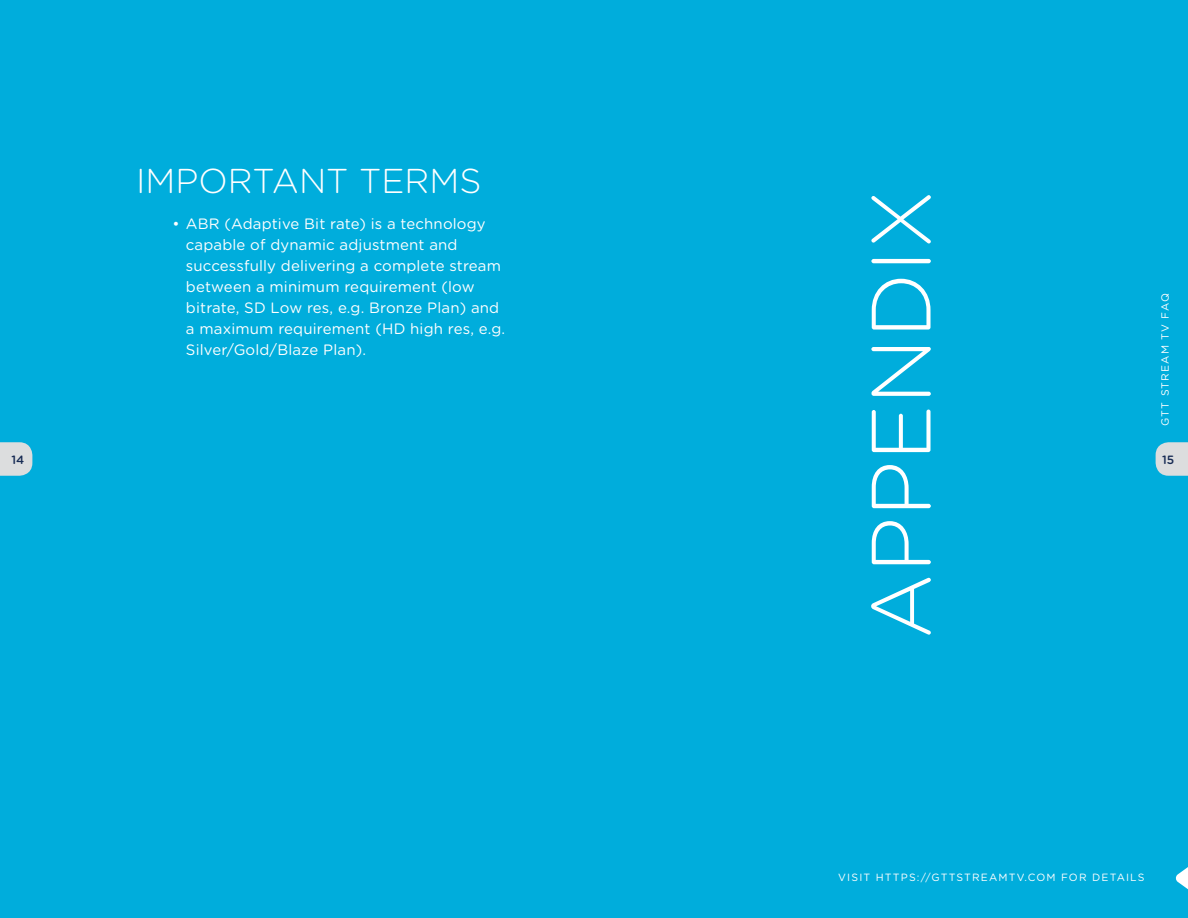
<style>
.page{position:relative;width:1188px;height:918px;background:#00addc}
.page>*{position:absolute;margin:0;border:0;box-sizing:border-box;transform-origin:0 0}
.t1{font:300 84px "Gotham Rounded";color:#fff}
.t2{font:300 34.5px "Gotham Rounded";color:#fff}
.t3{font:15px/21px "Gotham Rounded";letter-spacing:.01em;color:#fff}
.t4{font:500 12px "Gotham Rounded";color:#172b54}
.t5{font:10.5px "Gotham Rounded";letter-spacing:.11em;color:#fff}
</style>
<div class="page">
<svg style="left:1175px;top:867px;width:13px;height:23px"></svg>
<svg style="left:1156px;top:442px;width:32px;height:34px"></svg>
<svg style="left:0;top:442px;width:32px;height:34px"></svg>
<h2 class="t2" style="left:136px;top:158px;width:347px">IMPORTANT TERMS</h2>
<p class="t3" style="left:186px;top:212px;width:321px;text-indent:-14px">• ABR (Adaptive Bit rate) is a technology capable of dynamic adjustment and successfully delivering a complete stream between a minimum requirement (low bitrate, SD Low res, e.g. Bronze Plan) and a maximum requirement (HD high res, e.g.<br>Silver/Gold/Blaze Plan).</p>
<h1 class="t1" style="left:845px;top:639px;width:452px;rotate:-90deg">APPENDIX</h1>
<p class="t5" style="left:1158px;top:426px;width:134px;rotate:-90deg">GTT STREAM TV FAQ</p>
<p class="t4" style="left:12px;top:451px;width:14px">14</p>
<p class="t4" style="left:1162px;top:451px;width:14px">15</p>
<p class="t5" style="left:838px;top:870px;width:308px">VISIT HTTPS://GTTSTREAMTV.COM FOR DETAILS</p>
</div>
